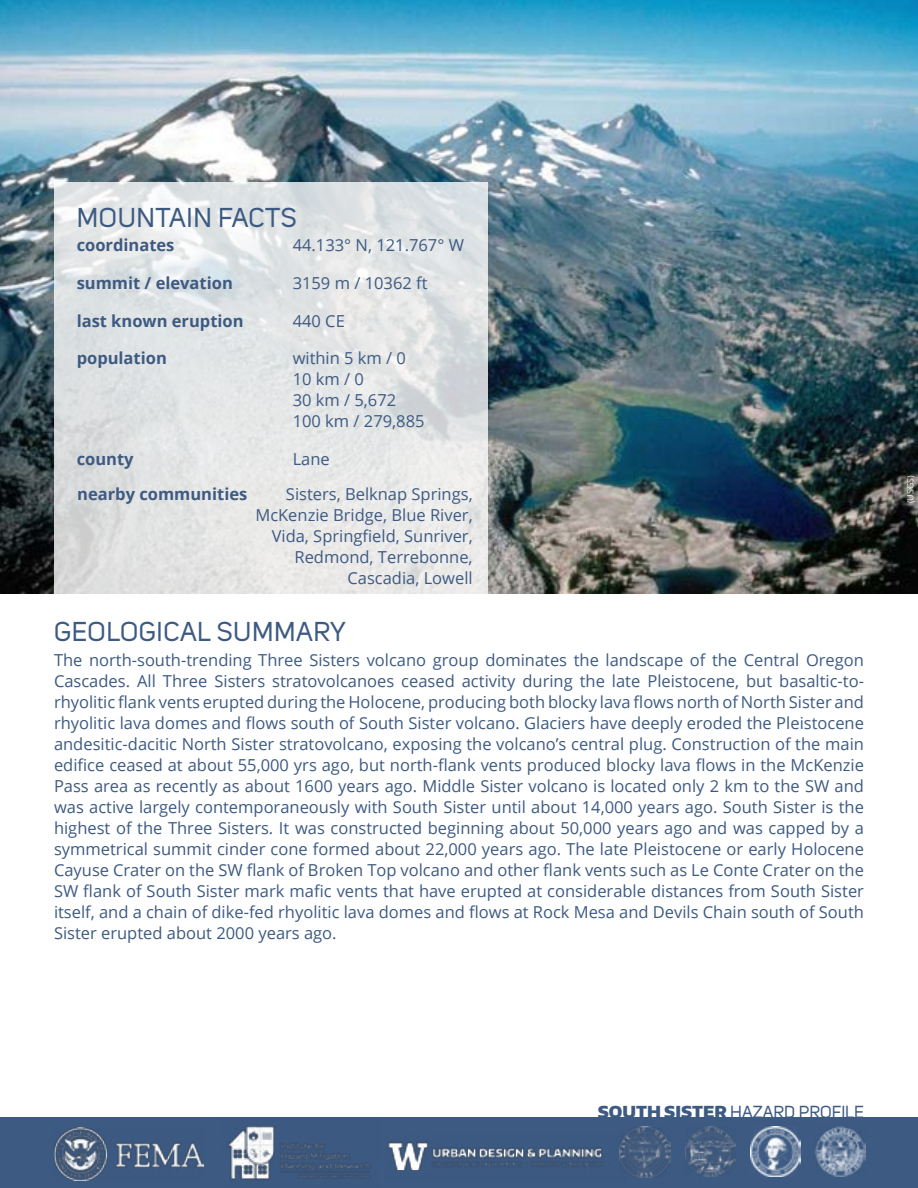
<style>
.page{position:relative;width:918px;height:1188px;background:#fff}
.page>*{position:absolute;margin:0;border:0;box-sizing:border-box;transform-origin:0 0}
.t1{font:27px "Uni Sans";letter-spacing:.02em;color:#3d5a82}
.t2{font:17.25px "Uni Sans";color:#3d5a82}
.t3{font:16.5px/21px "Open Sans";color:#3d5a82;text-align:justify}
.t4{font:700 16.5px "Open Sans";color:#3d5a82}
.t5{font:9px "Open Sans";color:#fff}
.s1{font-family:"Encode Sans Normal";font-weight:900;font-size:16.5px}
</style>
<div class="page">
<img style="left:0;top:0;width:918px;height:594px">
<svg style="left:54px;top:183px;width:433px;height:411px;background:#e2e4e5"></svg>
<div style="left:0;top:1118px;width:918px;height:70px;background:#3d5a82"></div>
<img style="left:222px;top:1117px;width:157px;height:64px">
<img style="left:54px;top:1127px;width:149px;height:53px">
<img style="left:815px;top:1126px;width:51px;height:51px">
<img style="left:750px;top:1126px;width:50px;height:51px">
<img style="left:685px;top:1126px;width:50px;height:51px">
<img style="left:387px;top:1141px;width:233px;height:30px">
<img style="left:620px;top:1126px;width:50px;height:52px">
<h1 class="t1" style="left:77px;top:202px;width:221px">MOUNTAIN FACTS</h1>
<p class="t4" style="left:77px;top:234px;width:99px">coordinates</p>
<p class="t3" style="left:293px;top:234px;width:173px">44.133° N, 121.767° W</p>
<p class="t4" style="left:77px;top:271px;width:158px">summit / elevation</p>
<p class="t3" style="left:293px;top:272px;width:136px">3159 m / 10362 ft</p>
<p class="t4" style="left:77px;top:309px;width:168px">last known eruption</p>
<p class="t3" style="left:293px;top:310px;width:54px">440 CE</p>
<p class="t4" style="left:77px;top:347px;width:92px">population</p>
<p class="t3" style="left:293px;top:347px;width:133px;text-align:left">within 5 km / 0<br>10 km / 0<br>30 km / 5,672<br>100 km / 279,885</p>
<p class="t4" style="left:77px;top:448px;width:58px">county</p>
<p class="t3" style="left:293px;top:448px;width:39px">Lane</p>
<p class="t4" style="left:77px;top:482px;width:172px">nearby communities</p>
<p class="t3" style="left:255px;top:483px;width:219px;text-align:right">Sisters, Belknap Springs,<br>McKenzie Bridge, Blue River,<br>Vida, Springfield, Sunriver,<br>Redmond, Terrebonne,<br>Cascadia, Lowell</p>
<h1 class="t1" style="left:54px;top:616px;width:293px">GEOLOGICAL SUMMARY</h1>
<p class="t3" style="left:54px;top:649px;width:812px">The north-south-trending Three Sisters volcano group dominates the landscape of the Central Oregon Cascades. All Three Sisters stratovolcanoes ceased activity during the late Pleistocene, but basaltic-to&shy;rhyolitic flank vents erupted during the Holocene, producing both blocky lava flows north of North Sister and rhyolitic lava domes and flows south of South Sister volcano. Glaciers have deeply eroded the Pleistocene andesitic-dacitic North Sister stratovolcano, exposing the volcano’s central plug. Construction of the main edifice ceased at about 55,000 yrs ago, but north-flank vents produced blocky lava flows in the McKenzie Pass area as recently as about 1600 years ago. Middle Sister volcano is located only 2 km to the SW and was active largely contemporaneously with South Sister until about 14,000 years ago. South Sister is the highest of the Three Sisters. It was constructed beginning about 50,000 years ago and was capped by a symmetrical summit cinder cone formed about 22,000 years ago. The late Pleistocene or early Holocene Cayuse Crater on the SW flank of Broken Top volcano and other flank vents such as Le Conte Crater on the SW flank of South Sister mark mafic vents that have erupted at considerable distances from South Sister itself, and a chain of dike-fed rhyolitic lava domes and flows at Rock Mesa and Devils Chain south of South Sister erupted about 2000 years ago.</p>
<p class="t5" style="left:904px;top:503px;width:30px;rotate:-90deg">(USGS)</p>
<p class="t2" style="left:598px;top:1102px;width:268px"><span class="s1">SOUTH SISTER</span> HAZARD PROFILE</p>
</div>
